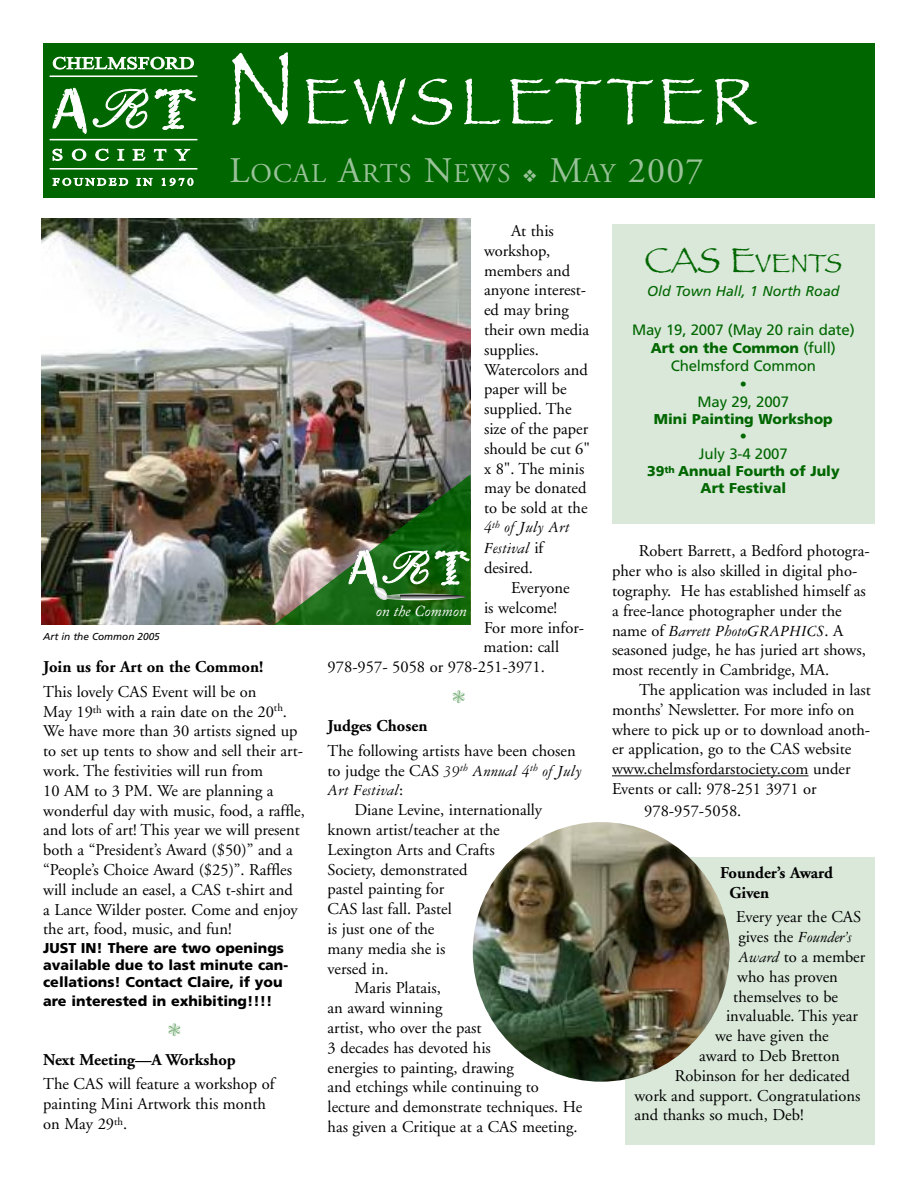
<style>
.page{position:relative;width:918px;height:1188px;background:#fff}
.page>*{position:absolute;margin:0;border:0;box-sizing:border-box;transform-origin:0 0}
.t1{font:67.5px "Papyrus";letter-spacing:.07em;color:#fff}
.t2{font:27px "Adobe Garamond";letter-spacing:.04em;color:#99c299}
.t3{font:27px "Papyrus";color:#060}
.t4{font:16.5px/19.8px "Adobe Garamond";color:#000}
.t5{font:italic 16.5px/20.9px "Garamond Three";color:#000}
.t6{font:700 16.5px/19.8px "Adobe Garamond";color:#000}
.t7{font:italic 15.3px "Adobe Caslon";color:#fff}
.t8{font:15px "Frutiger";letter-spacing:-.01em;color:#060}
.t9{font:900 14.25px/17.5px "Frutiger";color:#000}
.t10{font:900 14.25px/17.1px "Frutiger";color:#060;text-align:center}
.t11{font:italic 14.25px "Frutiger";color:#060}
.t12{font:14.25px "Frutiger";color:#060}
.t13{font:italic 10.05px "Frutiger";color:#000}
.s1{font-size:108px}
.s2{font-size:36px}
.s3{font-family:"Adobe Garamond";font-style:normal}
.s4{font-weight:400;font-size:15px}
.s5{font-family:"Garamond Three";font-style:italic}
</style>
<div class="page">
<div style="left:43px;top:43px;width:832px;height:154px;background:#060"></div>
<svg style="left:52px;top:178px;width:76px;height:8px"></svg>
<svg style="left:136px;top:178px;width:17px;height:8px"></svg>
<svg style="left:161px;top:178px;width:33px;height:8px"></svg>
<svg style="left:52px;top:149px;width:11px;height:12px"></svg>
<svg style="left:72px;top:149px;width:14px;height:12px"></svg>
<svg style="left:95px;top:149px;width:14px;height:12px"></svg>
<svg style="left:117px;top:148px;width:7px;height:13px"></svg>
<svg style="left:133px;top:149px;width:13px;height:12px"></svg>
<svg style="left:154px;top:149px;width:13px;height:12px"></svg>
<svg style="left:174px;top:149px;width:16px;height:12px"></svg>
<hr style="left:50px;top:75px;width:147px;height:2px;background:#fff">
<hr style="left:50px;top:139px;width:147px;height:1px;background:#fff">
<hr style="left:50px;top:168px;width:147px;height:2px;background:#fff">
<svg style="left:53px;top:88px;width:143px;height:46px"></svg>
<svg style="left:53px;top:57px;width:141px;height:12px"></svg>
<hr style="left:612px;top:775px;width:197px;height:1px;background:#000">
<div style="left:612px;top:224px;width:263px;height:300px;background:#d9e8d9"></div>
<img style="left:41px;top:218px;width:430px;height:407px">
<img style="left:274px;top:474px;width:197px;height:151px">
<svg style="left:349px;top:550px;width:121px;height:50px"></svg>
<hr style="left:400px;top:593px;width:66px;height:1px;background:#fff">
<hr style="left:400px;top:594px;width:66px;height:1px;background:#939598">
<hr style="left:400px;top:595px;width:66px;height:1px;background:#231f20">
<hr style="left:400px;top:596px;width:66px;height:1px;background:#636366">
<hr style="left:400px;top:597px;width:66px;height:1px;background:#939598">
<hr style="left:400px;top:598px;width:66px;height:1px;background:#c7c8ca">
<hr style="left:400px;top:599px;width:66px;height:1px;background:#fff">
<div style="left:625px;top:857px;width:250px;height:288px;background:#d9e8d9"></div>
<img style="left:473px;top:822px;width:257px;height:260px;border-radius:50%">
<h1 class="t1" style="left:225px;top:61px;width:533px"><span class="s1">N</span>EWSLETTER</h1>
<h2 class="t2" style="left:230px;top:163px;width:476px"><span class="s2">L</span>OCAL <span class="s2">A</span>RTS <span class="s2">N</span>EWS ❖ <span class="s2">M</span>AY <span class="s2">2007</span></h2>
<p class="t13" style="left:43px;top:633px;width:118px">Art in the Common 2005</p>
<p class="t6" style="left:43px;top:659px;width:222px">Join us for Art on the Common!</p>
<p class="t4" style="left:43px;top:683px;width:263px">This lovely CAS Event will be on<br>May 19<sup>th</sup> with a rain date on the 20<sup>th</sup>.<br>We have more than 30 artists signed up to set up tents to show and sell their art&shy;work. The festivities will run from<br>10 AM to 3 PM. We are planning a wonderful day with music, food, a raffle, and lots of art! This year we will present both a “President’s Award ($50)” and a “People’s Choice Award ($25)”. Raffles will include an easel, a CAS t-shirt and<br>a Lance Wilder poster. Come and enjoy the art, food, music, and fun!</p>
<p class="t9" style="left:43px;top:940px;width:246px">JUST IN! There are two openings available due to last minute can&shy;cellations! Contact Claire, if you are interested in exhibiting!!!!</p>
<p class="t6" style="left:43px;top:1051px;width:194px">Next Meeting—A Workshop</p>
<p class="t4" style="left:43px;top:1076px;width:233px">The CAS will feature a workshop of painting Mini Artwork this month on May 29<sup>th</sup>.</p>
<p class="t4" style="left:484px;top:222px;width:108px;text-indent:27px">At this workshop, members and anyone interest&shy;ed may bring their own media supplies.<br>Watercolors and paper will be supplied. The size of the paper should be cut 6" x 8". The minis may be donated to be sold at the</p>
<p class="t5" style="left:484px;top:518px;width:87px">4<sup>th</sup> of July Art<br>Festival <span class="s3">if</span></p>
<p class="t4" style="left:484px;top:559px;width:50px">desired.</p>
<p class="t4" style="left:511px;top:579px;width:60px">Everyone</p>
<p class="t4" style="left:484px;top:599px;width:75px">is welcome!</p>
<p class="t4" style="left:484px;top:619px;width:102px">For more infor-</p>
<p class="t4" style="left:483px;top:639px;width:77px">mation: call</p>
<p class="t4" style="left:328px;top:658px;width:219px">978-957- 5058 or 978-251-3971.</p>
<p class="t7" style="left:376px;top:606px;width:92px">on the Common</p>
<p class="t6" style="left:328px;top:718px;width:101px">Judges Chosen</p>
<p class="t4" style="left:328px;top:742px;width:250px">The following artists have been chosen</p>
<p class="t5" style="left:328px;top:762px;width:256px;line-height:19.8px"><span class="s3">to judge the CAS</span> 39<sup>th</sup> Annual 4<sup>th</sup> of July<br>Art Festival<span class="s3">:</span></p>
<p class="t4" style="left:355px;top:801px;width:189px">Diane Levine, internationally</p>
<p class="t4" style="left:328px;top:821px;width:174px">known artist/teacher at the</p>
<p class="t4" style="left:328px;top:841px;width:169px">Lexington Arts and Crafts</p>
<p class="t4" style="left:328px;top:861px;width:141px">Society, demonstrated</p>
<p class="t4" style="left:328px;top:881px;width:118px">pastel painting for</p>
<p class="t4" style="left:328px;top:900px;width:126px">CAS last fall. Pastel</p>
<p class="t4" style="left:328px;top:920px;width:108px">is just one of the</p>
<p class="t4" style="left:328px;top:940px;width:119px">many media she is</p>
<p class="t4" style="left:328px;top:960px;width:62px">versed in.</p>
<p class="t4" style="left:355px;top:980px;width:88px">Maris Platais,</p>
<p class="t4" style="left:328px;top:999px;width:116px">an award winning</p>
<p class="t4" style="left:328px;top:1019px;width:155px">artist, who over the past</p>
<p class="t4" style="left:328px;top:1039px;width:165px">3 decades has devoted his</p>
<p class="t4" style="left:328px;top:1059px;width:188px">energies to painting, drawing</p>
<p class="t4" style="left:328px;top:1079px;width:213px">and etchings while continuing to</p>
<p class="t4" style="left:328px;top:1098px;width:256px">lecture and demonstrate techniques. He</p>
<p class="t4" style="left:328px;top:1118px;width:252px">has given a Critique at a CAS meeting.</p>
<h2 class="t3" style="left:644px;top:246px;width:199px"><span class="s2">CAS E</span>VENTS</h2>
<p class="t11" style="left:647px;top:285px;width:194px">Old Town Hall, 1 North Road</p>
<p class="t8" style="left:632px;top:324px;width:224px">May 19, 2007 (May 20 rain date)</p>
<p class="t10" style="left:651px;top:341px;width:187px">Art on the Common <span class="s4">(full)</span></p>
<p class="t8" style="left:671px;top:360px;width:147px">Chelmsford Common</p>
<p class="t12" style="left:740px;top:378px;width:9px">•</p>
<p class="t8" style="left:698px;top:395px;width:93px">May 29, 2007</p>
<p class="t10" style="left:654px;top:412px;width:180px">Mini Painting Workshop</p>
<p class="t12" style="left:740px;top:430px;width:9px">•</p>
<p class="t8" style="left:699px;top:448px;width:90px">July 3-4 2007</p>
<p class="t10" style="left:647px;top:464px;width:194px">39<sup>th</sup> Annual Fourth of July<br>Art Festival</p>
<p class="t4" style="left:612px;top:543px;width:259px;text-indent:27px">Robert Barrett, a Bedford photogra&shy;pher who is also skilled in digital pho&shy;tography. He has established himself as a free-lance photographer under the</p>
<p class="t5" style="left:612px;top:622px;width:233px"><span class="s3">name of</span> Barrett PhotoGRAPHICS<span class="s3">. A</span></p>
<p class="t4" style="left:612px;top:642px;width:255px">seasoned judge, he has juried art shows, most recently in Cambridge, MA.</p>
<p class="t4" style="left:612px;top:681px;width:260px;text-indent:27px">The application was included in last months’ Newsletter. For more info on where to pick up or to download anoth&shy;er application, go to the CAS website www.chelmsfordarstociety.com under Events or call: 978-251 3971 or</p>
<p class="t4" style="left:644px;top:802px;width:99px">978-957-5058.</p>
<p class="t6" style="left:729px;top:865px;width:105px;text-indent:-9px">Founder’s Award<br>Given</p>
<p class="t4" style="left:736px;top:909px;width:127px">Every year the CAS</p>
<p class="t5" style="left:738px;top:928px;width:115px"><span class="s3">gives the</span> Founder’s</p>
<p class="t4" style="left:739px;top:948px;width:128px"><span class="s5">Award</span> to a member</p>
<p class="t4" style="left:737px;top:968px;width:102px">who has proven</p>
<p class="t4" style="left:733px;top:988px;width:106px">themselves to be</p>
<p class="t4" style="left:726px;top:1008px;width:133px">invaluable. This year</p>
<p class="t4" style="left:715px;top:1027px;width:115px">we have given the</p>
<p class="t4" style="left:699px;top:1047px;width:142px">award to Deb Bretton</p>
<p class="t4" style="left:675px;top:1067px;width:176px">Robinson for her dedicated</p>
<p class="t4" style="left:634px;top:1087px;width:228px">work and support. Congratulations</p>
<p class="t4" style="left:634px;top:1107px;width:171px">and thanks so much, Deb!</p>
</div>
